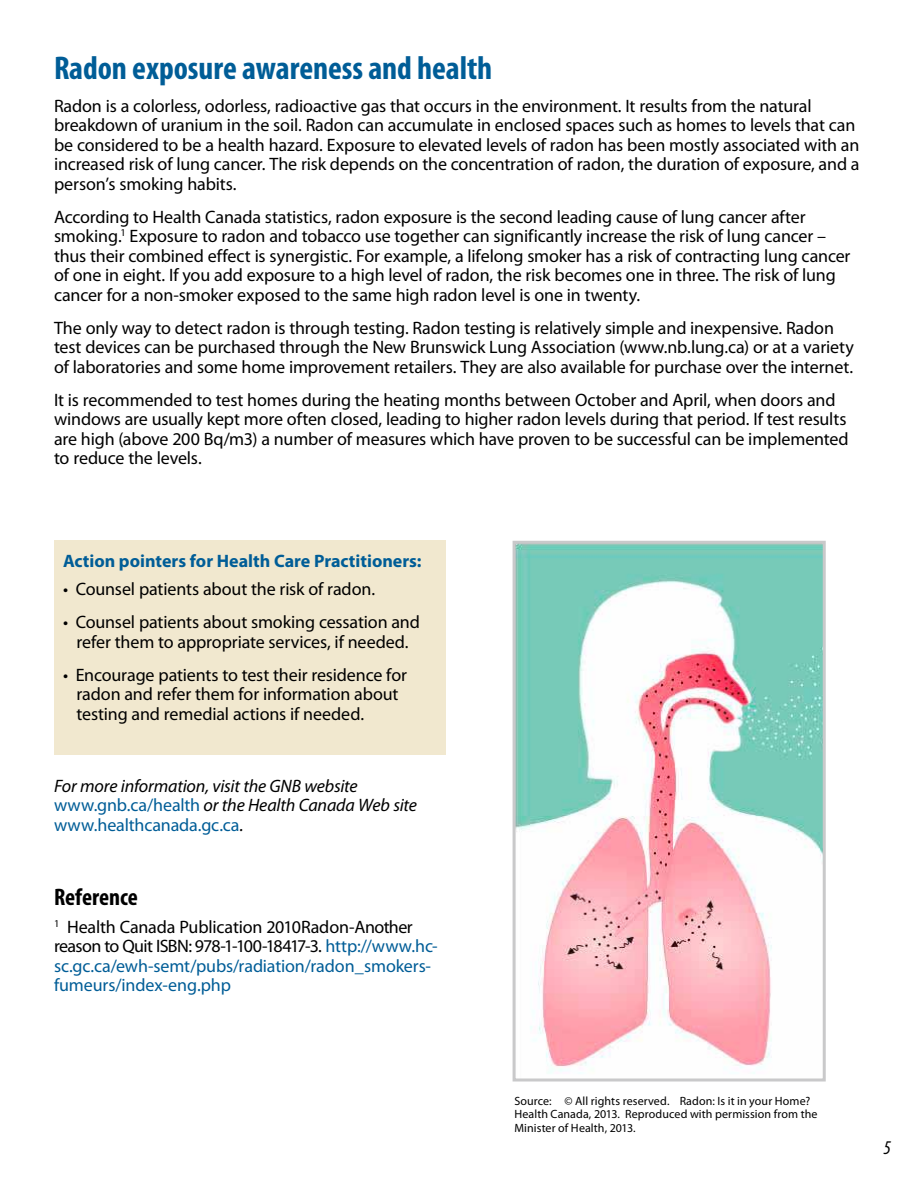
<style>
.page{position:relative;width:918px;height:1188px;background:#fff}
.page>*{position:absolute;margin:0;border:0;box-sizing:border-box;transform-origin:0 0}
.t1{font:700 condensed 33px "Myriad Pro";letter-spacing:-.005em;color:#005d97}
.t2{font:700 condensed 24px "Myriad Pro";color:#000}
.t3{font:italic condensed 19.5px "Myriad Pro";color:#000}
.t4{font:18px/19.5px "Myriad Pro";letter-spacing:-.01em;color:#000}
.t5{font:18px/19.5px "Myriad Pro";letter-spacing:-.01em;color:#005d97}
.t6{font:italic 18px/19.5px "Myriad Pro";letter-spacing:-.01em;color:#000}
.t7{font:700 18px "Myriad Pro";color:#005d97}
.t8{font:12px/13.5px "Myriad Pro";letter-spacing:.005em;color:#000}
.s1{font-style:normal;color:#005d97}
.s2{color:#000}
</style>
<div class="page">
<div style="left:54px;top:540px;width:392px;height:214px;background:#f1e8cf"></div>
<img style="left:517px;top:545px;width:305px;height:529px">
<div style="left:513px;top:541px;width:313px;height:541px;border:3px solid #c9c9ca"></div>
<h1 class="t1" style="left:54px;top:47px;width:440px">Radon exposure awareness and health</h1>
<p class="t4" style="left:54px;top:96px;width:807px">Radon is a colorless, odorless, radioactive gas that occurs in the environment. It results from the natural breakdown of uranium in the soil. Radon can accumulate in enclosed spaces such as homes to levels that can be considered to be a health hazard. Exposure to elevated levels of radon has been mostly associated with an increased risk of lung cancer. The risk depends on the concentration of radon, the duration of exposure, and a person’s smoking habits.</p>
<p class="t4" style="left:54px;top:207px;width:798px">According to Health Canada statistics, radon exposure is the second leading cause of lung cancer after smoking.<sup>1</sup> Exposure to radon and tobacco use together can significantly increase the risk of lung cancer – thus their combined effect is synergistic. For example, a lifelong smoker has a risk of contracting lung cancer of one in eight. If you add exposure to a high level of radon, the risk becomes one in three. The risk of lung cancer for a non-smoker exposed to the same high radon level is one in twenty.</p>
<p class="t4" style="left:54px;top:318px;width:801px">The only way to detect radon is through testing. Radon testing is relatively simple and inexpensive. Radon test devices can be purchased through the New Brunswick Lung Association (www.nb.lung.ca) or at a variety of laboratories and some home improvement retailers. They are also available for purchase over the internet.</p>
<p class="t4" style="left:54px;top:390px;width:796px">It is recommended to test homes during the heating months between October and April, when doors and windows are usually kept more often closed, leading to higher radon levels during that period. If test results are high (above 200 Bq/m3) a number of measures which have proven to be successful can be implemented to reduce the levels.</p>
<p class="t7" style="left:63px;top:549px;width:360px">Action pointers for Health Care Practitioners:</p>
<p class="t4" style="left:63px;top:580px;width:314px">• Counsel patients about the risk of radon.</p>
<p class="t4" style="left:63px;top:613px;width:358px;text-align:center">• Counsel patients about smoking cessation and refer them to appropriate services, if needed.</p>
<p class="t4" style="left:76px;top:666px;width:332px;text-indent:-14px">• Encourage patients to test their residence for radon and refer them for information about testing and remedial actions if needed.</p>
<p class="t6" style="left:54px;top:776px;width:365px">For more information, visit the GNB website <span class="s1">www.gnb.ca/health</span> or the Health Canada Web site <span class="s1">www.healthcanada.gc.ca</span>.</p>
<h2 class="t2" style="left:54px;top:882px;width:85px">Reference</h2>
<p class="t5" style="left:54px;top:918px;width:385px"><sup>1</sup> <span class="s2">Health Canada Publication 2010Radon-Another reason to Quit ISBN: 978-1-100-18417-3.</span> http://www.hc&shy;sc.gc.ca/ewh-semt/pubs/radiation/radon_smokers&shy;fumeurs/index-eng.php</p>
<p class="t8" style="left:514px;top:1094px;width:305px">Source: © All rights reserved. Radon: Is it in your Home?<br>Health Canada, 2013. Reproduced with permission from the<br>Minister of Health, 2013.</p>
<p class="t3" style="left:883px;top:1136px;width:9px">5</p>
</div>
